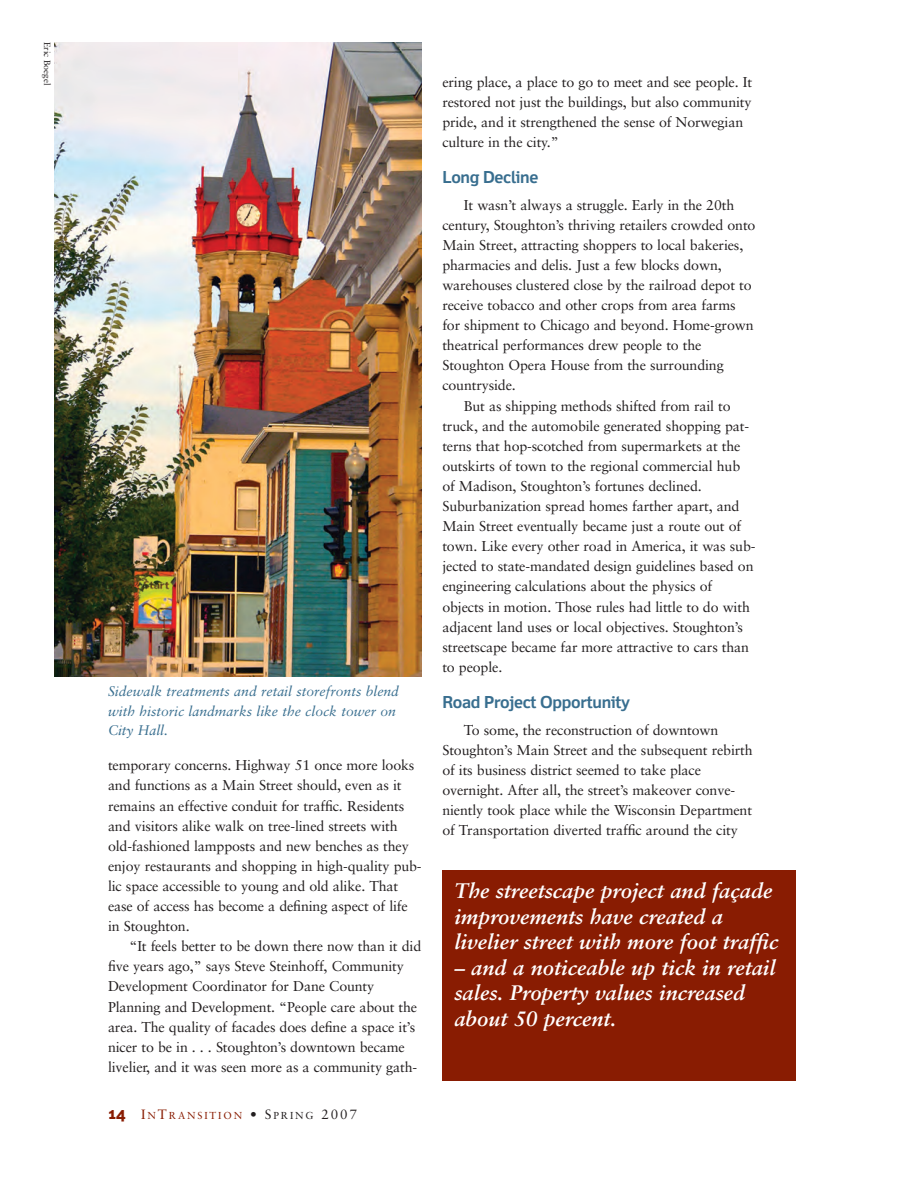
<style>
.page{position:relative;width:918px;height:1188px;background:#fff}
.page>*{position:absolute;margin:0;border:0;box-sizing:border-box;transform-origin:0 0}
.t1{font:italic 700 21px/25.5px "Sabon";color:#fff}
.t2{font:700 16.5px "Felbridge";letter-spacing:-.02em;color:#386e8f}
.t3{font:14.25px/20.1px "Sabon";letter-spacing:-.01em;color:#231f20}
.t4{font:italic 13.95px/19.5px "Sabon";color:#386e8f}
.t5{font:10.2px "Sabon";letter-spacing:.185em;color:#891c02}
.t6{font:9px "Sabon";letter-spacing:-.005em;color:#231f20}
.s1{font-family:"Felbridge";font-weight:800;font-size:15px}
.s2{font-size:13.5px}
.s3{font-size:13.5px;color:#231f20}
.s4{color:#231f20}
</style>
<div class="page">
<div style="left:442px;top:870px;width:354px;height:210px;background:#891c02"></div>
<img style="left:54px;top:42px;width:368px;height:634px">
<p class="t6" style="left:51px;top:42px;width:45px;rotate:90deg">Eric Boegel</p>
<p class="t4" style="left:108px;top:683px;width:293px">Sidewalk treatments and retail storefronts blend with historic landmarks like the clock tower on<br>City Hall.</p>
<p class="t3" style="left:108px;top:756px;width:308px">temporary concerns. Highway 51 once more looks</p>
<p class="t3" style="left:108px;top:777px;width:295px">and functions as a Main Street should, even as it</p>
<p class="t3" style="left:108px;top:797px;width:298px">remains an effective conduit for traffic. Residents</p>
<p class="t3" style="left:108px;top:817px;width:291px">and visitors alike walk on tree-lined streets with</p>
<p class="t3" style="left:108px;top:837px;width:302px">old-fashioned lampposts and new benches as they</p>
<p class="t3" style="left:108px;top:857px;width:315px">enjoy restaurants and shopping in high-quality pub-</p>
<p class="t3" style="left:108px;top:877px;width:292px">lic space accessible to young and old alike. That</p>
<p class="t3" style="left:108px;top:897px;width:301px">ease of access has become a defining aspect of life</p>
<p class="t3" style="left:108px;top:917px;width:83px">in Stoughton.</p>
<p class="t3" style="left:130px;top:937px;width:293px">“It feels better to be down there now than it did</p>
<p class="t3" style="left:108px;top:957px;width:298px">five years ago,” says Steve Steinhoff, Community</p>
<p class="t3" style="left:108px;top:978px;width:268px">Development Coordinator for Dane County</p>
<p class="t3" style="left:108px;top:998px;width:311px">Planning and Development. “People care about the</p>
<p class="t3" style="left:108px;top:1018px;width:309px">area. The quality of facades does define a space it’s</p>
<p class="t3" style="left:108px;top:1038px;width:298px">nicer to be in . . . Stoughton’s downtown became</p>
<p class="t3" style="left:108px;top:1058px;width:311px">livelier, and it was seen more as a community gath-</p>
<p class="t5" style="left:108px;top:1111px;width:251px"><span class="s1">14</span> <span class="s2">I</span>N<span class="s2">T</span>RANSITION <span class="s3">• S</span><span class="s4">PRING</span> <span class="s3">2007</span></p>
<p class="t3" style="left:442px;top:73px;width:311px">ering place, a place to go to meet and see people. It restored not just the buildings, but also community pride, and it strengthened the sense of Norwegian culture in the city.”</p>
<p class="t2" style="left:442px;top:171px;width:98px">Long Decline</p>
<p class="t3" style="left:464px;top:196px;width:272px">It wasn’t always a struggle. Early in the 20th</p>
<p class="t3" style="left:442px;top:216px;width:315px">century, Stoughton’s thriving retailers crowded onto</p>
<p class="t3" style="left:442px;top:236px;width:302px">Main Street, attracting shoppers to local bakeries,</p>
<p class="t3" style="left:442px;top:256px;width:281px">pharmacies and delis. Just a few blocks down,</p>
<p class="t3" style="left:442px;top:276px;width:311px">warehouses clustered close by the railroad depot to</p>
<p class="t3" style="left:442px;top:296px;width:295px">receive tobacco and other crops from area farms</p>
<p class="t3" style="left:442px;top:316px;width:313px">for shipment to Chicago and beyond. Home-grown</p>
<p class="t3" style="left:442px;top:336px;width:261px">theatrical performances drew people to the</p>
<p class="t3" style="left:442px;top:357px;width:283px">Stoughton Opera House from the surrounding</p>
<p class="t3" style="left:442px;top:377px;width:75px">countryside.</p>
<p class="t3" style="left:464px;top:397px;width:268px">But as shipping methods shifted from rail to</p>
<p class="t3" style="left:442px;top:417px;width:308px">truck, and the automobile generated shopping pat-</p>
<p class="t3" style="left:442px;top:437px;width:300px">terns that hop-scotched from supermarkets at the</p>
<p class="t3" style="left:442px;top:457px;width:299px">outskirts of town to the regional commercial hub</p>
<p class="t3" style="left:442px;top:477px;width:261px">of Madison, Stoughton’s fortunes declined.</p>
<p class="t3" style="left:442px;top:497px;width:299px">Suburbanization spread homes farther apart, and</p>
<p class="t3" style="left:442px;top:517px;width:300px">Main Street eventually became just a route out of</p>
<p class="t3" style="left:442px;top:537px;width:315px">town. Like every other road in America, it was sub-</p>
<p class="t3" style="left:442px;top:558px;width:313px">jected to state-mandated design guidelines based on</p>
<p class="t3" style="left:442px;top:578px;width:271px">engineering calculations about the physics of</p>
<p class="t3" style="left:442px;top:598px;width:309px">objects in motion. Those rules had little to do with</p>
<p class="t3" style="left:442px;top:618px;width:302px">adjacent land uses or local objectives. Stoughton’s</p>
<p class="t3" style="left:442px;top:638px;width:308px">streetscape became far more attractive to cars than</p>
<p class="t3" style="left:442px;top:658px;width:61px">to people.</p>
<p class="t2" style="left:442px;top:696px;width:189px">Road Project Opportunity</p>
<p class="t3" style="left:442px;top:721px;width:312px;text-indent:22px">To some, the reconstruction of downtown Stoughton’s Main Street and the subsequent rebirth of its business district seemed to take place overnight. After all, the street’s makeover conve&shy;niently took place while the Wisconsin Department of Transportation diverted traffic around the city</p>
<p class="t1" style="left:454px;top:880px;width:326px">The streetscape project and façade improvements have created a livelier street with more foot traffic</p>
<p class="t1" style="left:454px;top:956px;width:323px">– and a noticeable up tick in retail sales. Property values increased about 50 percent.</p>
</div>
